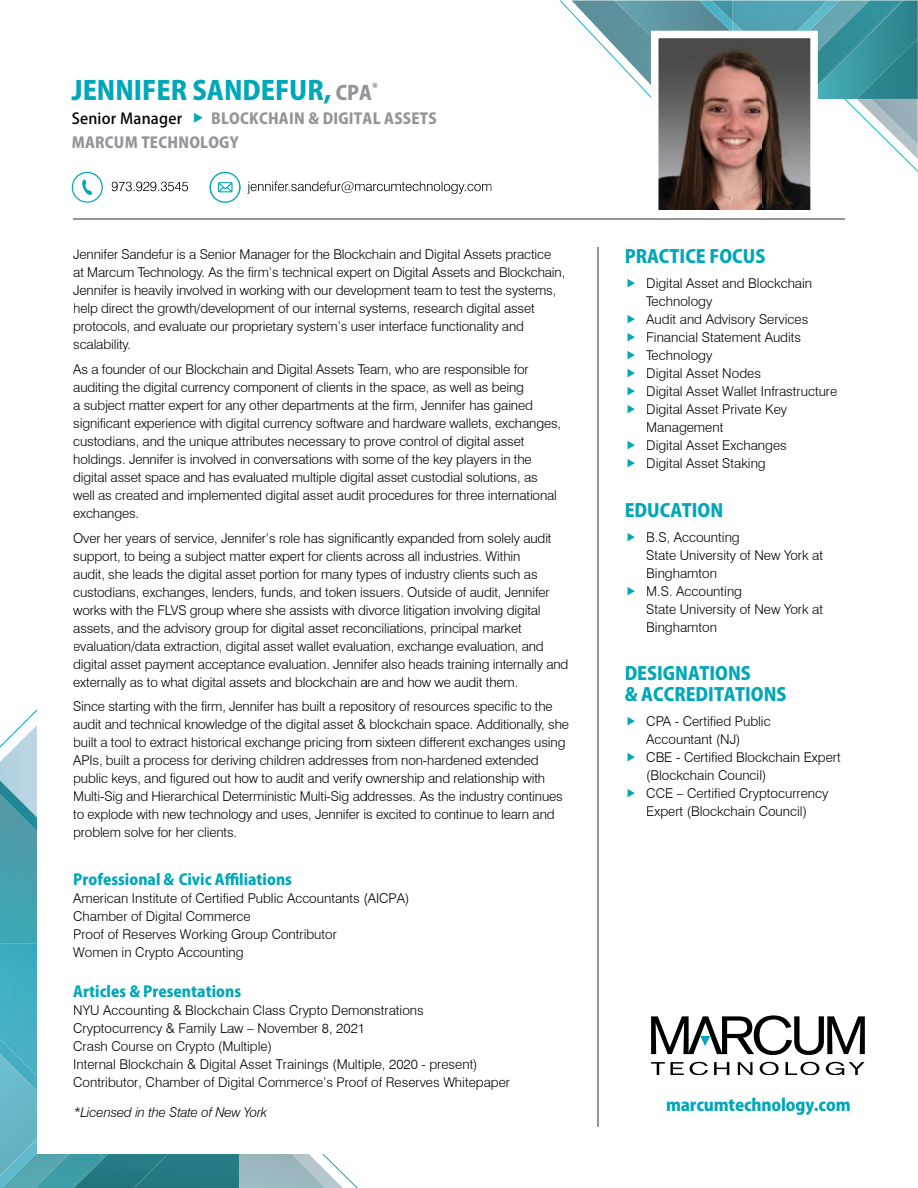
<style>
.page{position:relative;width:918px;height:1188px;background:#fff}
.page>*{position:absolute;margin:0;border:0;box-sizing:border-box;transform-origin:0 0}
.t1{font:800 25.95px "Koz Go Pro";color:#00a7b8}
.t2{font:800 18px/21px "Koz Go Pro";color:#00a7b8}
.t3{font:800 16.5px "Koz Go Pro";letter-spacing:-.01em;color:#00a7b8}
.t4{font:800 15px/24px "Koz Go Pro";letter-spacing:.015em;color:#939598}
.t5{font:800 15px "Koz Go Pro";color:#00a7b8}
.t6{font:300 13.5px/18px "Swiss 721 BT";letter-spacing:-.01em;color:#000}
.t7{font:italic 300 13.5px "Swiss 721 BT";letter-spacing:-.01em;color:#000}
.s1{font-size:19.5px;color:#939598}
.s2{font-weight:500;color:#000}
.s3{color:#00a7b8}
</style>
<div class="page">
<svg style="left:22px;top:709px;width:15px;height:15px"></svg>
<svg style="left:325px;top:1155px;width:33px;height:33px"></svg>
<img style="left:169px;top:1154px;width:156px;height:34px">
<img style="left:239px;top:1153px;width:1px;height:35px">
<img style="left:238px;top:1153px;width:1px;height:35px">
<img style="left:38px;top:1154px;width:34px;height:34px">
<div style="left:0;top:1091px;width:37px;height:47px;background:#67b6c6"></div>
<img style="left:0;top:1138px;width:38px;height:50px">
<img style="left:0;top:724px;width:37px;height:56px">
<svg style="left:72px;top:1154px;width:97px;height:34px"></svg>
<img style="left:0;top:832px;width:37px;height:207px">
<img style="left:0;top:1039px;width:37px;height:52px">
<img style="left:0;top:780px;width:37px;height:52px">
<hr style="left:73px;top:219px;width:772px;height:1px;background:#939598">
<svg style="left:651px;top:1015px;width:214px;height:40px"></svg>
<svg style="left:651px;top:1062px;width:33px;height:13px"></svg>
<svg style="left:690px;top:1062px;width:18px;height:13px"></svg>
<svg style="left:714px;top:1062px;width:15px;height:13px"></svg>
<svg style="left:738px;top:1062px;width:15px;height:13px"></svg>
<svg style="left:760px;top:1062px;width:19px;height:13px"></svg>
<svg style="left:786px;top:1062px;width:33px;height:13px"></svg>
<svg style="left:826px;top:1062px;width:39px;height:13px"></svg>
<hr style="left:598px;top:247px;width:1px;height:879px;background:#939598">
<svg style="left:560px;top:0;width:358px;height:210px"></svg>
<svg style="left:72px;top:172px;width:31px;height:31px"></svg>
<svg style="left:112px;top:172px;width:380px;height:31px"></svg>
<h1 class="t1" style="left:72px;top:73px;width:308px">JENNIFER SANDEFUR, <span class="s1">CPA</span><sup>*</sup></h1>
<p class="t4" style="left:72px;top:107px;width:367px"><span class="s2">Senior Manager</span> <span class="s3">◆</span> BLOCKCHAIN &amp; DIGITAL ASSETS<br>MARCUM TECHNOLOGY</p>
<p class="t6" style="left:73px;top:245px;width:494px">Jennifer Sandefur is a Senior Manager for the Blockchain and Digital Assets practice at Marcum Technology. As the firm’s technical expert on Digital Assets and Blockchain, Jennifer is heavily involved in working with our development team to test the systems, help direct the growth/development of our internal systems, research digital asset protocols, and evaluate our proprietary system’s user interface functionality and scalability.</p>
<p class="t6" style="left:73px;top:360px;width:489px">As a founder of our Blockchain and Digital Assets Team, who are responsible for auditing the digital currency component of clients in the space, as well as being<br>a subject matter expert for any other departments at the firm, Jennifer has gained significant experience with digital currency software and hardware wallets, exchanges, custodians, and the unique attributes necessary to prove control of digital asset holdings. Jennifer is involved in conversations with some of the key players in the digital asset space and has evaluated multiple digital asset custodial solutions, as well as created and implemented digital asset audit procedures for three international exchanges.</p>
<p class="t6" style="left:73px;top:529px;width:497px">Over her years of service, Jennifer’s role has significantly expanded from solely audit support, to being a subject matter expert for clients across all industries. Within<br>audit, she leads the digital asset portion for many types of industry clients such as custodians, exchanges, lenders, funds, and token issuers. Outside of audit, Jennifer works with the FLVS group where she assists with divorce litigation involving digital assets, and the advisory group for digital asset reconciliations, principal market evaluation/data extraction, digital asset wallet evaluation, exchange evaluation, and digital asset payment acceptance evaluation. Jennifer also heads training internally and externally as to what digital assets and blockchain are and how we audit them.</p>
<p class="t6" style="left:73px;top:697px;width:497px">Since starting with the firm, Jennifer has built a repository of resources specific to the audit and technical knowledge of the digital asset &amp; blockchain space. Additionally, she built a tool to extract historical exchange pricing from sixteen different exchanges using APIs, built a process for deriving children addresses from non-hardened extended public keys, and figured out how to audit and verify ownership and relationship with Multi-Sig and Hierarchical Deterministic Multi-Sig addresses. As the industry continues to explode with new technology and uses, Jennifer is excited to continue to learn and problem solve for her clients.</p>
<p class="t5" style="left:73px;top:869px;width:220px">Professional &amp; Civic Affiliations</p>
<p class="t6" style="left:73px;top:889px;width:338px">American Institute of Certified Public Accountants (AICPA)<br>Chamber of Digital Commerce<br>Proof of Reserves Working Group Contributor<br>Women in Crypto Accounting</p>
<p class="t5" style="left:73px;top:982px;width:169px">Articles &amp; Presentations</p>
<p class="t6" style="left:73px;top:1001px;width:438px">NYU Accounting &amp; Blockchain Class Crypto Demonstrations Cryptocurrency &amp; Family Law – November 8, 2021<br>Crash Course on Crypto (Multiple)<br>Internal Blockchain &amp; Digital Asset Trainings (Multiple, 2020 - present)<br>Contributor, Chamber of Digital Commerce’s Proof of Reserves Whitepaper</p>
<h2 class="t2" style="left:625px;top:247px;width:142px">PRACTICE FOCUS</h2>
<p class="t6" style="left:646px;top:274px;width:193px">Digital Asset and Blockchain<br>Technology<br>Audit and Advisory Services<br>Financial Statement Audits<br>Technology<br>Digital Asset Nodes<br>Digital Asset Wallet Infrastructure<br>Digital Asset Private Key<br>Management<br>Digital Asset Exchanges<br>Digital Asset Staking</p>
<h2 class="t2" style="left:625px;top:501px;width:100px">EDUCATION</h2>
<p class="t6" style="left:646px;top:528px;width:178px">B.S, Accounting<br>State University of New York at<br>Binghamton<br>M.S. Accounting<br>State University of New York at<br>Binghamton</p>
<h2 class="t2" style="left:625px;top:664px;width:163px">DESIGNATIONS<br>&amp; ACCREDITATIONS</h2>
<p class="t6" style="left:646px;top:712px;width:196px">CPA - Certified Public<br>Accountant (NJ)<br>CBE - Certified Blockchain Expert (Blockchain Council)<br>CCE – Certified Cryptocurrency<br>Expert (Blockchain Council)</p>
<p class="t7" style="left:74px;top:1104px;width:195px">*Licensed in the State of New York</p>
<p class="t3" style="left:666px;top:1094px;width:186px">marcumtechnology.com</p>
</div>
